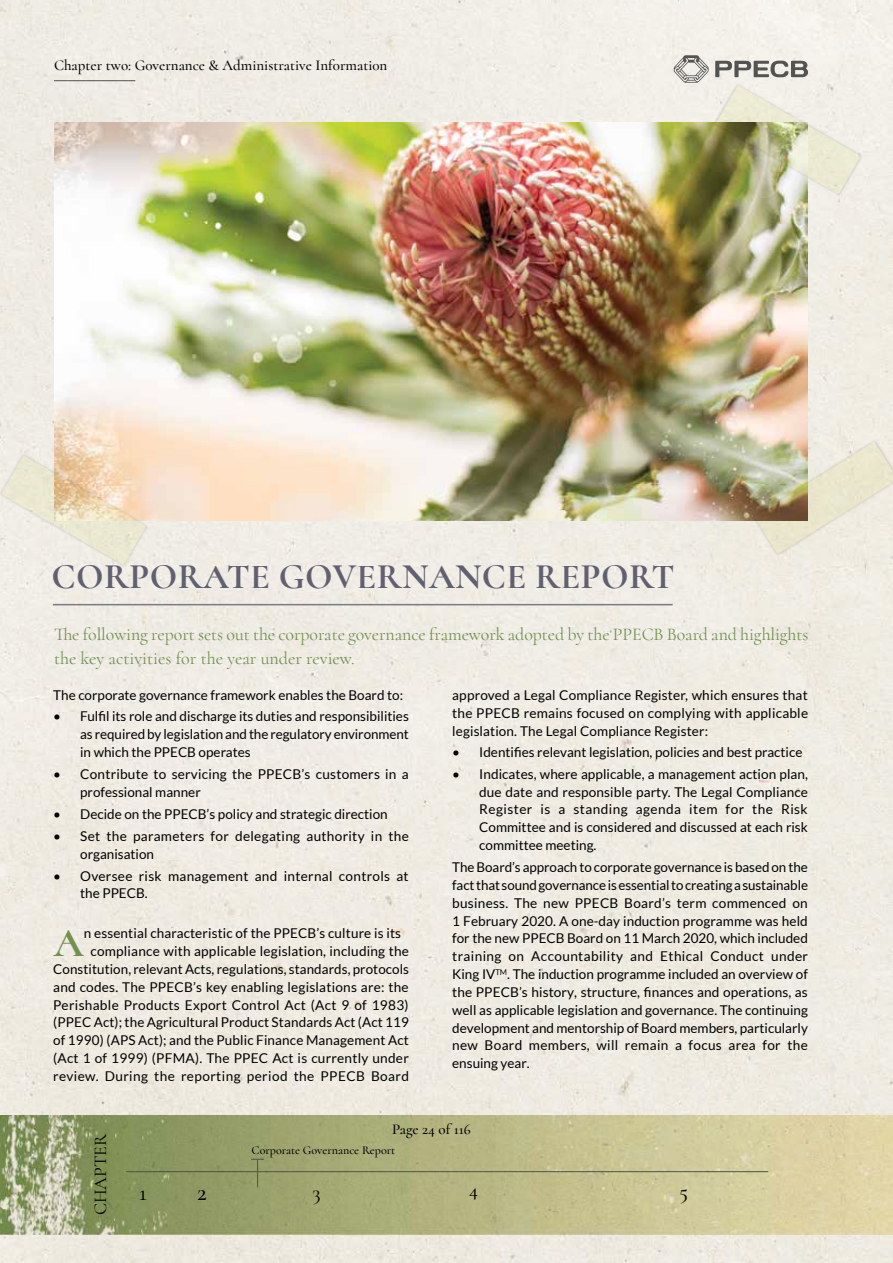
<style>
.page{position:relative;width:893px;height:1263px;background:#fff}
.page>*{position:absolute;margin:0;border:0;box-sizing:border-box;transform-origin:0 0}
.t1{font:700 42px "Cormorant";color:#72904f}
.t2{font:700 36px "Cormorant";letter-spacing:.01em;color:#616070}
.t3{font:24px "Cormorant";color:#000}
.t4{font:500 24px "Cormorant";color:#000}
.t5{font:21px "Cormorant";color:#000}
.t6{font:500 21px "Cormorant";color:#000}
.t7{font:500 19.5px "Cormorant";color:#000}
.t8{font:18px/24px "Cormorant";letter-spacing:-.005em;color:#72904f}
.t9{font:18px "Cormorant";color:#000}
.t10{font:500 15px "Cormorant";color:#000}
.t11{font:13.5px/17.9px "Lato";letter-spacing:.01em;color:#000;text-align:justify}
.t12{font:13.5px "Lato";letter-spacing:.03em;color:#000}
.t13{font:500 12px "Cormorant";color:#000}
</style>
<div class="page">
<img style="left:0;top:0;width:893px;height:1263px">
<hr style="left:53px;top:604px;width:620px;height:1px;background:#7a7a89">
<img style="left:54px;top:122px;width:754px;height:398px">
<div style="left:0;top:453px;width:149px;height:115px;background:#000;opacity:.17"></div>
<svg style="left:1px;top:455px;width:145px;height:110px;background:#ede1cb"></svg>
<div style="left:751px;top:439px;width:142px;height:118px;background:#000;opacity:.17"></div>
<svg style="left:754px;top:441px;width:139px;height:113px;background:#dbd6c1"></svg>
<div style="left:713px;top:83px;width:151px;height:115px;background:#000;opacity:.17"></div>
<svg style="left:716px;top:85px;width:145px;height:110px;background:#cfceb3"></svg>
<svg style="left:252px;top:1159px;width:12px;height:28px"></svg>
<p class="t10" style="left:54px;top:56px;width:335px">Chapter two: G0vernance &amp; Administrative Inf0rmati0n</p>
<h2 class="t2" style="left:52px;top:554px;width:625px">CORPORATE GOVERNANCE REPORT</h2>
<h3 class="t8" style="left:54px;top:622px;width:756px">The following report sets out the corporate governance framework adopted by the PPECB Board and highlights the key activities for the year under review.</h3>
<p class="t11" style="left:53px;top:686px;width:351px">The corporate governance framework enables the Board to:</p>
<p class="t11" style="left:80px;top:707px;width:330px;text-indent:-27px">• Fulfil its role and discharge its duties and responsibilities as required by legislation and the regulatory environment in which the PPECB operates</p>
<p class="t11" style="left:80px;top:765px;width:330px;text-indent:-27px">• Contribute to servicing the PPECB’s customers in a professional manner</p>
<p class="t11" style="left:53px;top:805px;width:336px">• Decide on the PPECB’s policy and strategic direction</p>
<p class="t11" style="left:80px;top:827px;width:330px;text-indent:-27px">• Set the parameters for delegating authority in the organisation</p>
<p class="t11" style="left:80px;top:867px;width:330px;text-indent:-27px">• Oversee risk management and internal controls at the PPECB.</p>
<h1 class="t1" style="left:54px;top:917px;width:31px">A</h1>
<p class="t11" style="left:84px;top:924px;width:319px">n essential characteristic of the PPECB’s culture is its</p>
<p class="t11" style="left:452px;top:686px;width:357px">approved a Legal Compliance Register, which ensures that the PPECB remains focused on complying with applicable legislation. The Legal Compliance Register:</p>
<p class="t11" style="left:452px;top:743px;width:352px">• Identifies relevant legislation, policies and best practice</p>
<p class="t11" style="left:479px;top:765px;width:330px;text-indent:-27px">• Indicates, where applicable, a management action plan, due date and responsible party. The Legal Compliance Register is a standing agenda item for the Risk Committee and is considered and discussed at each risk committee meeting.</p>
<p class="t11" style="left:452px;top:858px;width:357px">The Board’s approach to corporate governance is based on the fact that sound governance is essential to creating a sustainable business. The new PPECB Board’s term commenced on 1 February 2020. A one-day induction programme was held for the new PPECB Board on 11 March 2020, which included training on Accountability and Ethical Conduct under King IV<sup>TM</sup>. The induction programme included an overview of the PPECB’s history, structure, finances and operations, as well as applicable legislation and governance. The continuing development and mentorship of Board members, particularly new Board members, will remain a focus area for the ensuing year.</p>
<p class="t11" style="left:91px;top:942px;width:320px">compliance with applicable legislation, including the</p>
<p class="t11" style="left:53px;top:960px;width:357px">Constitution, relevant Acts, regulations, standards, protocols</p>
<p class="t11" style="left:53px;top:978px;width:357px">and codes. The PPECB’s key enabling legislations are: the</p>
<p class="t11" style="left:53px;top:996px;width:357px">Perishable Products Export Control Act (Act 9 of 1983)</p>
<p class="t11" style="left:53px;top:1013px;width:357px">(PPEC Act); the Agricultural Product Standards Act (Act 119</p>
<p class="t11" style="left:53px;top:1031px;width:357px">of 1990) (APS Act); and the Public Finance Management Act</p>
<p class="t11" style="left:53px;top:1049px;width:357px">(Act 1 of 1999) (PFMA). The PPEC Act is currently under</p>
<p class="t12" style="left:53px;top:1068px;width:357px">review. During the reporting period the PPECB Board</p>
<h3 class="t9" style="left:90px;top:1215px;width:83px;rotate:-90deg">CHAPTER</h3>
<p class="t10" style="left:392px;top:1120px;width:80px">Page 24 of 116</p>
<p class="t13" style="left:252px;top:1142px;width:145px">Corporate Governance Report</p>
<h3 class="t3" style="left:139px;top:1177px;width:9px">1</h3>
<h3 class="t4" style="left:197px;top:1177px;width:11px">2</h3>
<h3 class="t5" style="left:312px;top:1179px;width:10px">3</h3>
<h3 class="t7" style="left:469px;top:1178px;width:10px">4</h3>
<h3 class="t6" style="left:679px;top:1178px;width:10px">5</h3>
</div>
